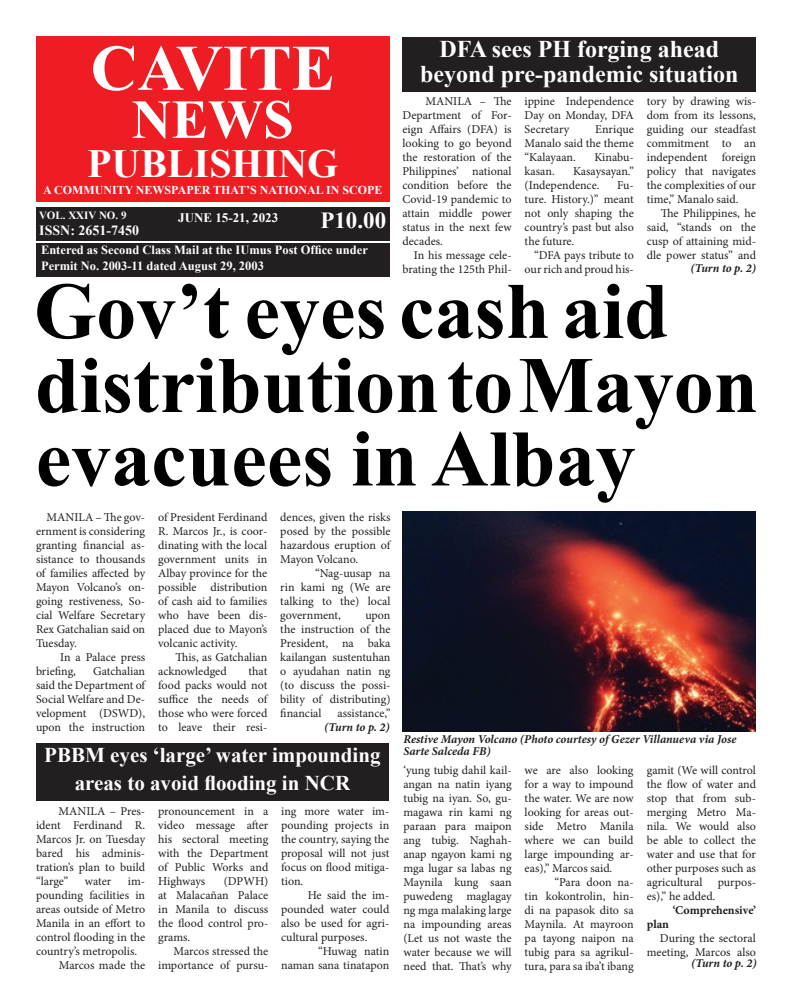
<style>
.page{position:relative;width:792px;height:1008px;background:#fff}
.page>*{position:absolute;margin:0;border:0;box-sizing:border-box;transform-origin:0 0}
.t1{font:700 80px/147.6px "Times New Roman";color:#000}
.t2{font:700 65px "Times New Roman";color:#fff}
.t3{font:700 55px "Times New Roman";color:#fff}
.t4{font:700 40px "Times New Roman";color:#fff}
.t5{font:700 24px/25px "Times New Roman";color:#fff;text-align:center}
.t6{font:700 23px "Times New Roman";color:#fff}
.t7{font:700 21px/28px "Times New Roman";color:#fff;text-align:center}
.t8{font:700 14px "Times New Roman";color:#fff}
.t9{font:700 13px "Times New Roman";color:#fff}
.t10{font:700 12.5px/16px "Times New Roman";color:#fff}
.t11{font:12px/14px "Minion Pro";color:#231f20;text-align:justify}
.t12{font:italic 700 12px/12px "Minion Pro";letter-spacing:-.005em;color:#231f20}
.t13{font:700 12px "Times New Roman";color:#fff}
.t14{font:700 12px "Minion Pro";letter-spacing:-.005em;color:#231f20}
.t15{font:700 11px "Times New Roman";color:#fff}
</style>
<div class="page">
<div style="left:36px;top:243px;width:354px;height:33px;background:#231f20"></div>
<div style="left:36px;top:207px;width:354px;height:33px;background:#231f20"></div>
<div style="left:36px;top:36px;width:354px;height:165px;background:#ee1d23"></div>
<div style="left:402px;top:37px;width:354px;height:54px;background:#231f20"></div>
<div style="left:36px;top:743px;width:353px;height:58px;background:#231f20"></div>
<img style="left:402px;top:511px;width:354px;height:220px">
<h2 class="t2" style="left:91px;top:23px;width:246px">CAVITE</h2>
<h3 class="t3" style="left:132px;top:81px;width:163px">NEWS</h3>
<h3 class="t4" style="left:87px;top:136px;width:253px">PUBLISHING</h3>
<p class="t13" style="left:43px;top:182px;width:341px">A COMMUNITY NEWSPAPER THAT’S NATIONAL IN SCOPE</p>
<p class="t15" style="left:39px;top:208px;width:89px">VOL. XXIV NO. 9</p>
<p class="t8" style="left:39px;top:221px;width:101px">ISSN: 2651-7450</p>
<p class="t10" style="left:41px;top:241px;width:328px">Entered as Second Class Mail at the IUmus Post Office under<br>Permit No. 2003-11 dated August 29, 2003</p>
<p class="t9" style="left:178px;top:209px;width:102px">JUNE 15-21, 2023</p>
<h3 class="t6" style="left:320px;top:204px;width:67px">P10.00</h3>
<h3 class="t5" style="left:420px;top:36px;width:320px">DFA sees PH forging ahead beyond pre-pandemic situation</h3>
<p class="t11" style="left:402px;top:94px;width:111px;text-indent:23px">MANILA – The Department of For&shy;eign Affairs (DFA) is looking to go beyond the restoration of the Philippines’ national condition before the Covid-19 pandemic to attain middle power status in the next few decades.</p>
<p class="t11" style="left:402px;top:248px;width:111px;text-align:right">In his message cele&shy;brating the 125th Phil-</p>
<p class="t11" style="left:525px;top:94px;width:111px">ippine Independence Day on Monday, DFA Secretary</p>
<p class="t11" style="left:525px;top:122px;width:111px;text-indent:71px">Enrique Manalo said the theme “Kalayaan.</p>
<p class="t11" style="left:594px;top:150px;width:41px">Kinabu-</p>
<p class="t11" style="left:525px;top:164px;width:32px">kasan.</p>
<p class="t11" style="left:525px;top:164px;width:111px;text-indent:48px">Kasaysayan.” (Independence.</p>
<p class="t11" style="left:525px;top:178px;width:111px;text-indent:92px">Fu&shy;ture. History.)” meant not only shaping the country’s past but also the future.</p>
<p class="t11" style="left:525px;top:248px;width:111px;text-align:right">“DFA pays tribute to our rich and proud his-</p>
<p class="t11" style="left:647px;top:94px;width:111px">tory by drawing wis&shy;dom from its lessons, guiding our steadfast commitment to an independent foreign policy that navigates the complexities of our time,” Manalo said.</p>
<p class="t11" style="left:647px;top:206px;width:111px;text-indent:14px">The Philippines, he said, “stands on the cusp of attaining mid&shy;dle power status” and</p>
<p class="t12" style="left:691px;top:262px;width:67px">(Turn to p. 2)</p>
<h1 class="t1" style="left:34px;top:235px;width:636px">Gov’t eyes cashaid evacuees in Albay</h1>
<h1 class="t1" style="left:35px;top:309px;width:725px">distributiontoMayon</h1>
<p class="t11" style="left:36px;top:510px;width:111px;text-indent:11px">MANILA – The gov&shy;ernment is considering granting financial as&shy;sistance to thousands of families affected by Mayon Volcano’s on&shy;going restiveness, So&shy;cial Welfare Secretary Rex Gatchalian said on Tuesday.</p>
<p class="t11" style="left:36px;top:650px;width:111px;text-indent:24px">In a Palace press briefing,</p>
<p class="t11" style="left:36px;top:664px;width:111px;text-indent:57px">Gatchalian said the Department of Social Welfare and De&shy;velopment (DSWD), upon the instruction</p>
<p class="t11" style="left:158px;top:510px;width:111px">of President Ferdinand R. Marcos Jr., is coor&shy;dinating with the local government units in Albay province for the possible distribution of cash aid to families who have been dis&shy;placed due to Mayon’s volcanic activity.</p>
<p class="t11" style="left:158px;top:650px;width:111px;text-indent:17px">This, as Gatchalian acknowledged</p>
<p class="t11" style="left:158px;top:664px;width:111px;text-indent:90px">that food packs would not suffice the needs of those who were forced to leave their resi-</p>
<p class="t11" style="left:280px;top:510px;width:112px">dences, given the risks posed by the possible hazardous eruption of Mayon Volcano.</p>
<p class="t11" style="left:280px;top:566px;width:112px;text-indent:35px">“Nag-uusap na rin kami ng (We are talking to the) local government,</p>
<p class="t11" style="left:280px;top:608px;width:112px;text-indent:85px">upon the instruction of the President, na baka kailangan sustentuhan o ayudahan natin ng (to discuss the possi&shy;bility of distributing) financial</p>
<p class="t11" style="left:338px;top:706px;width:54px">assistance,”</p>
<p class="t12" style="left:324px;top:721px;width:67px">(Turn to p. 2)</p>
<h3 class="t7" style="left:44px;top:741px;width:338px">PBBM eyes ‘large’ water impounding areas to avoid flooding in NCR</h3>
<p class="t11" style="left:36px;top:804px;width:111px;text-indent:22px">MANILA – Pres&shy;ident Ferdinand R.<br>Marcos Jr. on Tuesday bared his adminis&shy;tration’s plan to build “large”</p>
<p class="t11" style="left:85px;top:874px;width:28px">water</p>
<p class="t11" style="left:128px;top:874px;width:19px">im-</p>
<p class="t11" style="left:36px;top:888px;width:111px">pounding facilities in</p>
<p class="t11" style="left:36px;top:902px;width:111px">areas outside of Metro</p>
<p class="t11" style="left:36px;top:916px;width:111px">Manila in an effort to</p>
<p class="t11" style="left:36px;top:930px;width:111px">control flooding in the</p>
<p class="t11" style="left:36px;top:944px;width:103px">country’s metropolis.</p>
<p class="t11" style="left:59px;top:958px;width:88px">Marcos made the</p>
<p class="t11" style="left:158px;top:805px;width:112px">pronouncement in a video message after his sectoral meeting with the Department of Public Works and Highways</p>
<p class="t11" style="left:158px;top:875px;width:112px;text-indent:66px">(DPWH) at Malacañan Palace in Manila to discuss the flood control pro&shy;grams.</p>
<p class="t11" style="left:158px;top:945px;width:112px;text-align:right">Marcos stressed the importance of pursu-</p>
<p class="t11" style="left:281px;top:804px;width:110px">ing more water im&shy;pounding projects in the country, saying the proposal will not just focus on flood mitiga&shy;tion.</p>
<p class="t11" style="left:281px;top:888px;width:110px;text-indent:27px">He said the im&shy;pounded water could also be used for agri&shy;cultural purposes.</p>
<p class="t11" style="left:281px;top:944px;width:110px;text-align:right">“Huwag natin<br>naman sana tinatapon</p>
<p class="t12" style="left:403px;top:733px;width:334px">Restive Mayon Volcano (Photo courtesy of Gezer Villanueva via Jose<br>Sarte Salceda FB)</p>
<p class="t11" style="left:403px;top:763px;width:110px">‘yung tubig dahil kail&shy;angan na natin iyang tubig na iyan. So, gu&shy;magawa rin kami ng paraan para maipon ang tubig. Naghah&shy;anap ngayon kami ng mga lugar sa labas ng Maynila kung saan puwedeng maglagay ng mga malaking large na impounding areas (Let us not waste the water because we will need that. That’s why</p>
<p class="t11" style="left:525px;top:763px;width:110px">we are also looking for a way to impound the water. We are now looking for areas out&shy;side Metro Manila where we can build large impounding ar&shy;eas),” Marcos said.</p>
<p class="t11" style="left:525px;top:875px;width:110px;text-indent:30px">“Para doon na&shy;tin kokontrolin, hin&shy;di na papasok dito sa Maynila. At mayroon pa tayong naipon na tubig para sa agrikul&shy;tura, para sa iba’t ibang</p>
<p class="t11" style="left:647px;top:763px;width:111px">gamit (We will control the flow of water and stop that from sub&shy;merging Metro Ma&shy;nila. We would also be able to collect the water and use that for other purposes such as agricultural</p>
<p class="t11" style="left:718px;top:875px;width:40px">purpos-</p>
<p class="t11" style="left:647px;top:889px;width:70px">es),” he added.</p>
<p class="t14" style="left:673px;top:902px;width:85px">‘Comprehensive’</p>
<p class="t14" style="left:647px;top:916px;width:24px">plan</p>
<p class="t11" style="left:647px;top:931px;width:111px;text-align:right">During the sectoral meeting, Marcos also</p>
<p class="t12" style="left:691px;top:957px;width:67px">(Turn to p. 2)</p>
</div>
